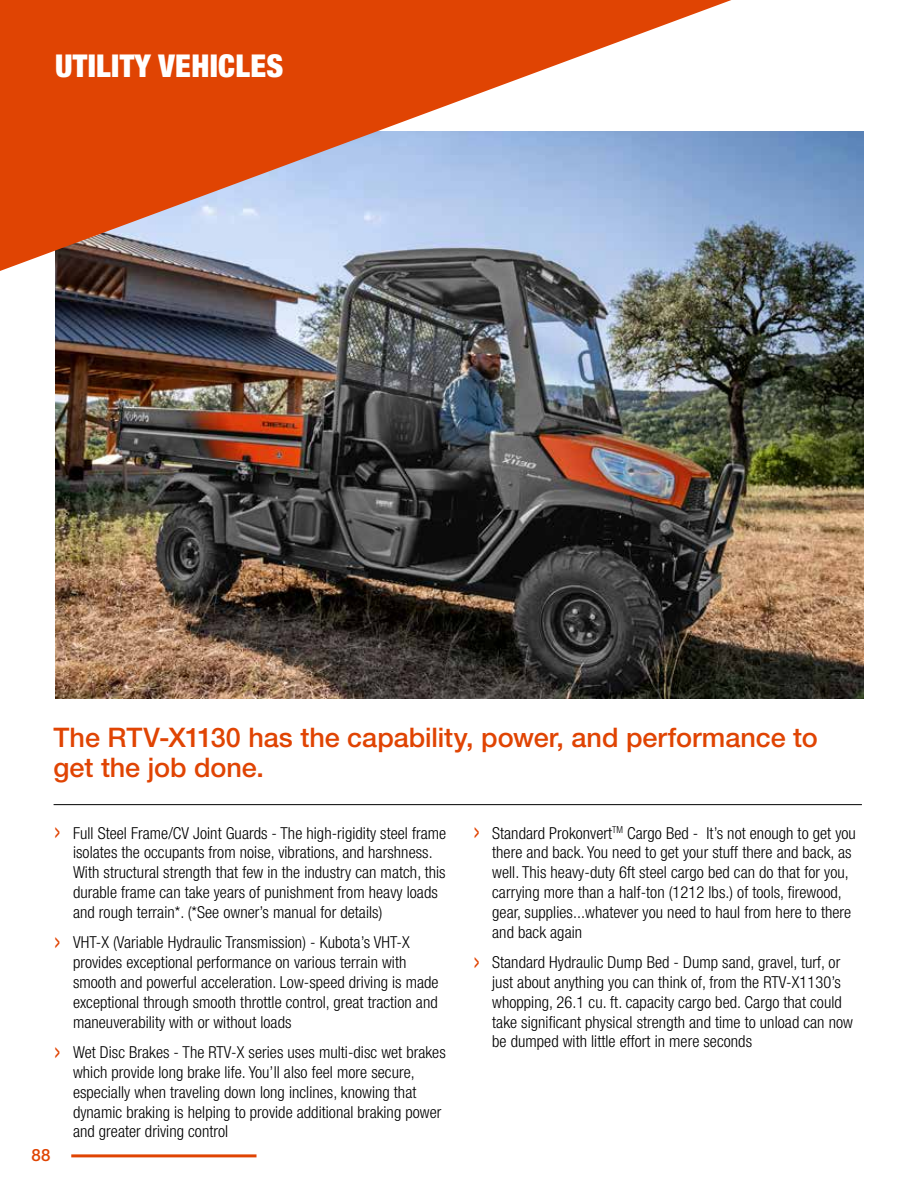
<style>
.page{position:relative;width:918px;height:1188px;background:#fff}
.page>*{position:absolute;margin:0;border:0;box-sizing:border-box;transform-origin:0 0}
.t1{font:900 condensed 31.5px "Helvetica Neue LT Std";letter-spacing:.01em;color:#fff}
.t2{font:500 27px/30px "Helvetica Neue LT Std";letter-spacing:-.005em;color:#e04403}
.t3{font:500 16.8px "Helvetica Neue LT Std";color:#e04403}
.t4{font:300 condensed 16.5px/19.8px "Helvetica Neue LT Std";letter-spacing:.005em;color:#000}
.s1{font-size:33px;color:#e04403}
</style>
<div class="page">
<img style="left:55px;top:131px;width:809px;height:567px">
<hr style="left:54px;top:804px;width:808px;height:1px;background:#000">
<svg style="left:0;top:0;width:768px;height:276px;background:#ca8876"></svg>
<hr style="left:71px;top:1154px;width:186px;height:3px;background:#e04403">
<h1 class="t1" style="left:55px;top:46px;width:230px">UTILITY VEHICLES</h1>
<h2 class="t2" style="left:54px;top:722px;width:766px">The RTV-X1130 has the capability, power, and performance to get the job done.</h2>
<p class="t4" style="left:73px;top:823px;width:375px;text-indent:-19px"><span class="s1">›</span> Full Steel Frame/CV Joint Guards - The high-rigidity steel frame isolates the occupants from noise, vibrations, and harshness.<br>With structural strength that few in the industry can match, this durable frame can take years of punishment from heavy loads and rough terrain*. (*See owner’s manual for details)</p>
<p class="t4" style="left:73px;top:932px;width:367px;text-indent:-19px"><span class="s1">›</span> VHT-X (Variable Hydraulic Transmission) - Kubota’s VHT-X provides exceptional performance on various terrain with smooth and powerful acceleration. Low-speed driving is made exceptional through smooth throttle control, great traction and maneuverability with or without loads</p>
<p class="t4" style="left:73px;top:1042px;width:374px;text-indent:-19px"><span class="s1">›</span> Wet Disc Brakes - The RTV-X series uses multi-disc wet brakes which provide long brake life. You’ll also feel more secure, especially when traveling down long inclines, knowing that dynamic braking is helping to provide additional braking power and greater driving control</p>
<p class="t3" style="left:32px;top:1145px;width:20px">88</p>
<p class="t4" style="left:492px;top:823px;width:365px;text-indent:-19px"><span class="s1">›</span> Standard Prokonvert<sup>TM</sup> Cargo Bed - It’s not enough to get you there and back. You need to get your stuff there and back, as well. This heavy-duty 6ft steel cargo bed can do that for you, carrying more than a half-ton (1212 lbs.) of tools, firewood, gear, supplies...whatever you need to haul from here to there and back again</p>
<p class="t4" style="left:492px;top:952px;width:362px;text-indent:-19px"><span class="s1">›</span> Standard Hydraulic Dump Bed - Dump sand, gravel, turf, or just about anything you can think of, from the RTV-X1130’s whopping, 26.1 cu. ft. capacity cargo bed. Cargo that could take significant physical strength and time to unload can now be dumped with little effort in mere seconds</p>
</div>
